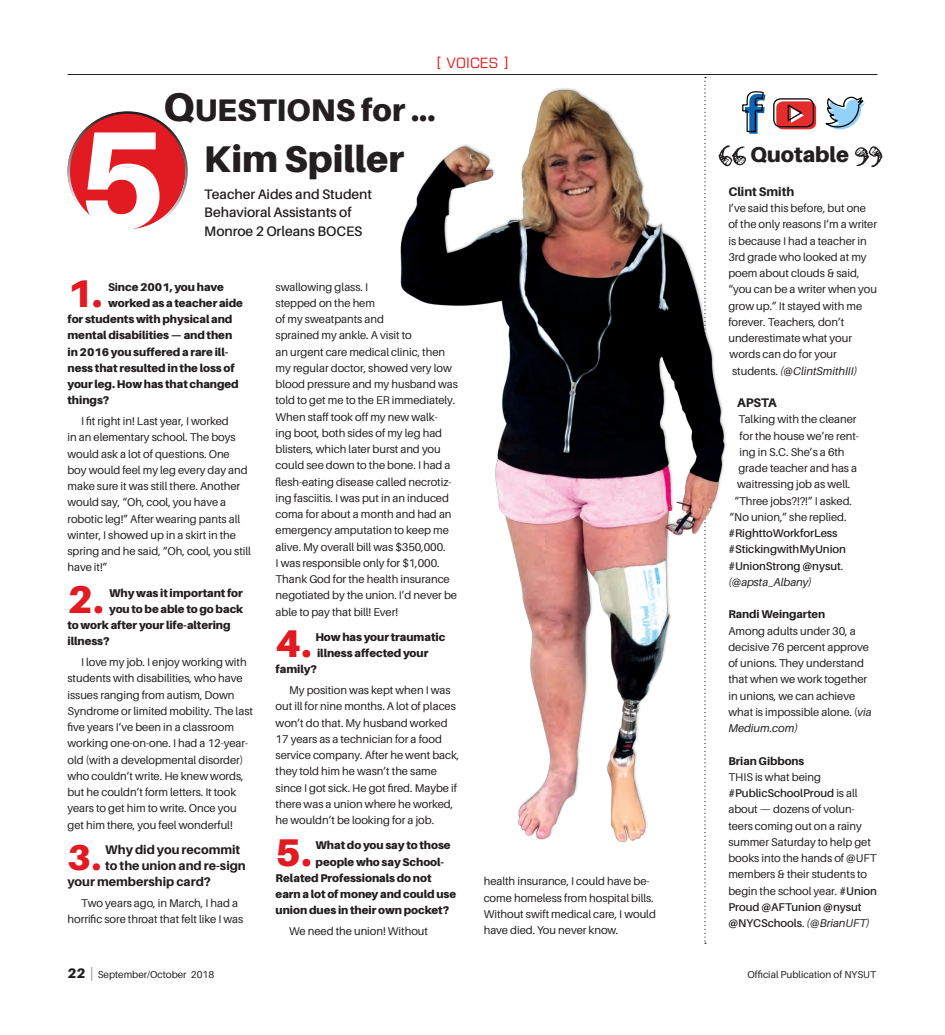
<style>
.page{position:relative;width:945px;height:1035px;background:#fff}
.page>*{position:absolute;margin:0;border:0;box-sizing:border-box;transform-origin:0 0}
._5_Q_s{font:900 38.62px "Aileron";color:#e21a21}
.Headline{font:900 37.25px "Aileron";color:#231f20}
._5_Q_s-2{font:900 36px "Aileron";color:#e21a21}
.Headline-2{font:900 31.25px "Aileron";color:#231f20}
.Body{font:900 21.5px "Aileron";letter-spacing:-.005em;color:#231f20}
.Body-2{font:600 13.75px/18.8px "Aileron";letter-spacing:-.005em;color:#231f20}
.Feature{font:13.75px "Eurostile LT Std";letter-spacing:.06em;color:#e21a21}
._5_Q_s-3{font:800 12.5px "Aileron";color:#231f20}
.Body-3{font:800 12.5px "Aileron";letter-spacing:-.005em;color:#231f20}
.Body-4{font:11.25px/16.2px "Aileron";letter-spacing:-.005em;color:#231f20}
._5_Q_s-4{font:900 11.25px "Aileron";letter-spacing:-.005em;color:#231f20}
.Body-5{font:600 11.25px "Aileron";letter-spacing:-.005em;color:#231f20}
.Body-6{font:italic 11.25px "Aileron";letter-spacing:-.005em;color:#231f20}
.Body-7{font:800 11.25px "Aileron";letter-spacing:-.005em;color:#231f20}
.t1{font:10px "Aileron";color:#231f20}
.s1{font-size:40px}
.s2{font-style:normal}
.s3{font-weight:400}
.s4{font-style:italic}
.s5{font-weight:600}
.s6{font-weight:800}
.s7{font-weight:900;font-size:13.75px}
.s8{font-weight:100;font-size:13.75px}
</style>
<div class="page">
<svg style="left:704px;top:77px;width:2px;height:867px"></svg>
<svg style="left:67px;top:111px;width:121px;height:118px"></svg>
<img style="left:400px;top:84px;width:326px;height:764px">
<hr style="left:68px;top:74px;width:810px;height:1px;background:#231f20">
<svg style="left:719px;top:145px;width:27px;height:22px"></svg>
<svg style="left:855px;top:146px;width:27px;height:21px"></svg>
<svg style="left:742px;top:91px;width:24px;height:43px"></svg>
<svg style="left:773px;top:96px;width:92px;height:33px"></svg>
<p class="Feature" style="left:437px;top:55px;width:72px">[ VOICES ]</p>
<p class="Headline-2" style="left:163px;top:92px;width:274px"><span class="s1">Q</span>UESTIONS for ...</p>
<p class="Headline" style="left:204px;top:137px;width:202px">Kim Spiller</p>
<p class="Body-2" style="left:204px;top:185px;width:169px">Teacher Aides and Student<br>Behavioral Assistants of<br>Monroe 2 Orleans BOCES</p>
<p class="Body-3" style="left:728px;top:184px;width:67px">Clint Smith</p>
<p class="Body" style="left:750px;top:142px;width:100px">Quotable</p>
<p class="Body-4" style="left:728px;top:200px;width:139px">I’ve said this before, but one</p>
<p class="Body-4" style="left:728px;top:216px;width:150px">of the only reasons I’m a writer</p>
<p class="Body-4" style="left:728px;top:233px;width:140px">is because I had a teacher in</p>
<p class="Body-4" style="left:728px;top:249px;width:140px">3rd grade who looked at my</p>
<p class="Body-4" style="left:728px;top:265px;width:133px">poem about clouds &amp; said,</p>
<p class="Body-4" style="left:728px;top:281px;width:150px">“you can be a writer when you</p>
<p class="Body-4" style="left:728px;top:298px;width:135px">grow up.” It stayed with me</p>
<p class="Body-4" style="left:728px;top:314px;width:117px">forever. Teachers, don’t</p>
<p class="Body-4" style="left:728px;top:330px;width:125px">underestimate what your</p>
<p class="Body-4" style="left:730px;top:346px;width:109px">words can do for your</p>
<p class="Body-6" style="left:732px;top:365px;width:127px"><span class="s2">students.</span> (@ClintSmithIII)</p>
<p class="Body-3" style="left:737px;top:396px;width:41px">APSTA</p>
<p class="Body-4" style="left:738px;top:411px;width:120px">Talking with the cleaner</p>
<p class="Body-4" style="left:740px;top:428px;width:121px">for the house we’re rent-</p>
<p class="Body-4" style="left:740px;top:444px;width:106px">ing in S.C. She’s a 6th</p>
<p class="Body-4" style="left:738px;top:460px;width:120px">grade teacher and has a</p>
<p class="Body-4" style="left:737px;top:476px;width:115px">waitressing job as well.</p>
<p class="Body-4" style="left:735px;top:493px;width:119px">“Three jobs?!?!” I asked.</p>
<p class="Body-4" style="left:730px;top:509px;width:118px">“No union,” she replied.</p>
<p class="Body-5" style="left:728px;top:527px;width:111px">#RighttoWorkforLess</p>
<p class="Body-5" style="left:728px;top:543px;width:119px">#StickingwithMyUnion</p>
<p class="Body-5" style="left:728px;top:559px;width:116px">#UnionStrong @nysut<span class="s3">.</span></p>
<p class="Body-6" style="left:728px;top:576px;width:85px">(@apsta_Albany)</p>
<p class="Body-7" style="left:728px;top:608px;width:98px">Randi Weingarten</p>
<p class="Body-4" style="left:728px;top:623px;width:144px">Among adults under 30, a decisive 76 percent approve of unions. They understand that when we work together in unions, we can achieve what is impossible alone. (<span class="s4">via<br>Medium.com)</span></p>
<p class="Body-7" style="left:728px;top:754px;width:77px">Brian Gibbons</p>
<p class="Body-4" style="left:728px;top:769px;width:150px">THIS is what being <span class="s5">#PublicSchoolProud</span> is all about — dozens of volun&shy;teers coming out on a rainy summer Saturday to help get books into the hands of @UFT members &amp; their students to begin the school year. <span class="s5">#Union<br>Proud @AFTunion @nysut @NYCSchools</span>. <span class="s4">(@BrianUFT)</span></p>
<p class="_5_Q_s" style="left:68px;top:271px;width:36px">1.</p>
<p class="_5_Q_s-4" style="left:108px;top:280px;width:117px"><span class="s6">Si</span>nce 2001, you have</p>
<p class="Body-4" style="left:276px;top:279px;width:184px">swallowing glass. I<br>stepped on the hem<br>of my sweatpants and<br>sprained my ankle. A visit to<br>an urgent care medical clinic, then my regular doctor, showed very low blood pressure and my husband was told to get me to the ER immediately.<br>When staff took off my new walk-<br>ing boot, both sides of my leg had blisters, which later burst and you could see down to the bone. I had a flesh-eating disease called necrotiz&shy;ing fasciitis. I was put in an induced coma for about a month and had an emergency amputation to keep me alive. My overall bill was $350,000.<br>I was responsible only for $1,000.<br>Thank God for the health insurance negotiated by the union. I’d never be able to pay that bill! Ever!</p>
<p class="_5_Q_s" style="left:276px;top:621px;width:37px">4.</p>
<p class="_5_Q_s-4" style="left:315px;top:630px;width:131px">How has your traumatic</p>
<p class="_5_Q_s-4" style="left:108px;top:296px;width:137px">worked as a teacher aide</p>
<p class="_5_Q_s-4" style="left:68px;top:313px;width:166px">for students with physical and</p>
<p class="_5_Q_s-4" style="left:68px;top:329px;width:166px">mental disabilities — and then</p>
<p class="_5_Q_s-4" style="left:68px;top:345px;width:162px">in 2016 you suffered a rare ill-</p>
<p class="_5_Q_s-4" style="left:68px;top:361px;width:169px">ness that resulted in the loss of</p>
<p class="_5_Q_s-4" style="left:68px;top:378px;width:173px">your leg. How has that changed</p>
<p class="_5_Q_s-4" style="left:68px;top:394px;width:44px">things?</p>
<p class="Body-4" style="left:68px;top:413px;width:185px;text-indent:13px">I fit right in! Last year, I worked<br>in an elementary school. The boys would ask a lot of questions. One boy would feel my leg every day and make sure it was still there. Another would say, “Oh, cool, you have a robotic leg!” After wearing pants all winter, I showed up in a skirt in the spring and he said, “Oh, cool, you still have it!”</p>
<p class="_5_Q_s" style="left:68px;top:577px;width:37px">2.</p>
<p class="_5_Q_s-4" style="left:109px;top:586px;width:135px">Why was it important for</p>
<p class="_5_Q_s-4" style="left:109px;top:602px;width:136px">you to be able to go back</p>
<p class="_5_Q_s-4" style="left:68px;top:619px;width:165px">to work after your life-altering</p>
<p class="_5_Q_s-4" style="left:68px;top:635px;width:44px">illness?</p>
<p class="Body-4" style="left:68px;top:654px;width:187px;text-indent:14px">I love my job. I enjoy working with students with disabilities, who have issues ranging from autism, Down Syndrome or limited mobility. The last five years I’ve been in a classroom working one-on-one. I had a 12-year&shy;old (with a developmental disorder) who couldn’t write. He knew words, but he couldn’t form letters. It took years to get him to write. Once you get him there, you feel wonderful!</p>
<p class="_5_Q_s-2" style="left:68px;top:837px;width:35px">3.</p>
<p class="_5_Q_s-3" style="left:105px;top:842px;width:137px">Why did you recommit</p>
<p class="_5_Q_s-4" style="left:317px;top:647px;width:113px">illness affected your</p>
<p class="_5_Q_s-4" style="left:276px;top:663px;width:43px">family?</p>
<p class="Body-4" style="left:276px;top:682px;width:185px;text-indent:14px">My position was kept when I was out ill for nine months. A lot of places won’t do that. My husband worked 17 years as a technician for a food service company. After he went back, they told him he wasn’t the same since I got sick. He got fired. Maybe if there was a union where he worked, he wouldn’t be looking for a job.</p>
<p class="_5_Q_s" style="left:276px;top:830px;width:37px">5.</p>
<p class="_5_Q_s-4" style="left:316px;top:839px;width:137px">What do you say to those</p>
<p class="_5_Q_s-4" style="left:316px;top:855px;width:130px">people who say School-</p>
<p class="_5_Q_s-4" style="left:276px;top:871px;width:158px">Related Professionals do not</p>
<p class="_5_Q_s-4" style="left:276px;top:888px;width:182px">earn a lot of money and could use</p>
<p class="_5_Q_s-4" style="left:276px;top:904px;width:175px">union dues in their own pocket?</p>
<p class="Body-4" style="left:289px;top:923px;width:140px">We need the union! Without</p>
<p class="_5_Q_s-3" style="left:105px;top:859px;width:142px">to the union and re-sign</p>
<p class="_5_Q_s-3" style="left:68px;top:875px;width:145px">your membership card?</p>
<p class="Body-4" style="left:68px;top:895px;width:177px;text-indent:13px">Two years ago, in March, I had a horrific sore throat that felt like I was</p>
<p class="Body-4" style="left:484px;top:873px;width:174px">health insurance, I could have be&shy;come homeless from hospital bills.<br>Without swift medical care, I would have died. You never know.</p>
<p class="t1" style="left:68px;top:970px;width:148px"><span class="s7">22</span> <span class="s8">|</span> September/October 2018</p>
<p class="t1" style="left:748px;top:970px;width:130px">Official Publication of NYSUT</p>
</div>
